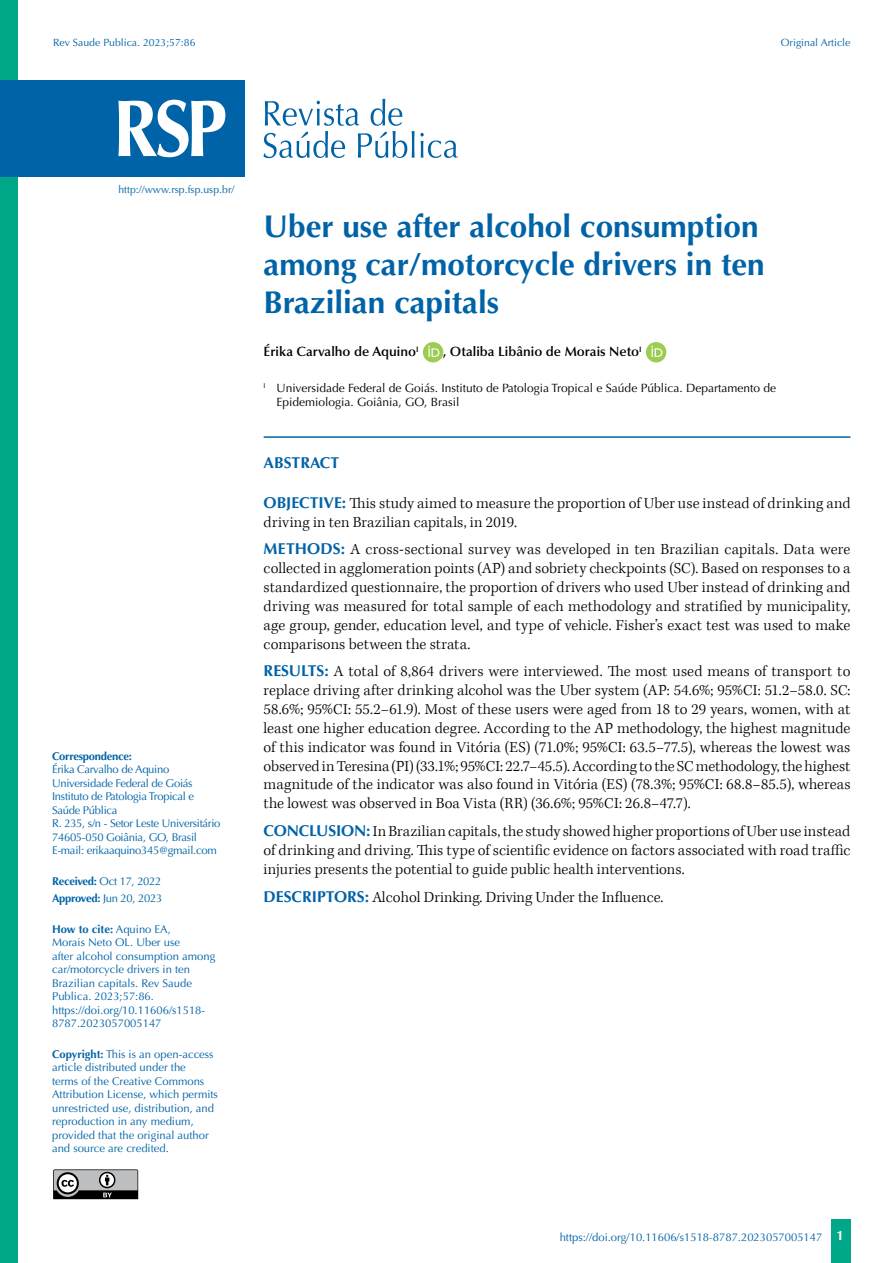
<style>
.page{position:relative;width:893px;height:1263px;background:#fff}
.page>*{position:absolute;margin:0;border:0;box-sizing:border-box;transform-origin:0 0}
.t1{font:700 31.5px/37.8px "Optima LT Std";color:#0063a7}
.t2{font:300 15.75px/18.9px "Kepler Std";letter-spacing:.005em;color:#000;text-align:justify}
.t3{font:700 15.75px "Optima LT Std";color:#0063a7}
.t4{font:600 13.5px "Optima LT Std";color:#000}
.t5{font:12px/14.4px "Optima LT Std";color:#000}
.t6{font:11.25px/13.5px "Optima LT Std";color:#0063a7}
.t7{font:11.25px/13.5px "Optima LT Std";letter-spacing:-.025em;color:#0063a7}
.t8{font:11.25px "Optima LT";color:#0063a7}
.t9{font:700 11.25px "Optima LT Std";letter-spacing:-.025em;color:#0063a7}
.t10{font:10.5px "Optima LT Std";color:#0063a7}
.s1{font-weight:700}
.s2{font-family:"Optima LT Std";font-weight:700;color:#0063a7}
.s3{font-family:"Optima LT Std";font-weight:700;font-size:13.5px;color:#fff}
</style>
<div class="page">
<div style="left:831px;top:1220px;width:20px;height:43px;background:#00a788"></div>
<svg style="left:53px;top:1169px;width:85px;height:30px;background:#7e7f80"></svg>
<div style="left:0;top:0;width:18px;height:1263px;background:#00a788"></div>
<hr style="left:264px;top:436px;width:586px;height:2px;background:#0063a7">
<div style="left:423px;top:342px;width:20px;height:20px;background:#9ccc51;border-radius:50%"></div>
<svg style="left:428px;top:346px;width:11px;height:11px"></svg>
<div style="left:646px;top:342px;width:20px;height:20px;background:#9ccc51;border-radius:50%"></div>
<svg style="left:651px;top:346px;width:11px;height:11px"></svg>
<svg style="left:263px;top:99px;width:195px;height:59px"></svg>
<div style="left:0;top:80px;width:244px;height:96px;background:#0063a7"></div>
<svg style="left:118px;top:100px;width:107px;height:57px"></svg>
<p class="t10" style="left:53px;top:36px;width:144px">Rev Saude Publica. 2023;57:86</p>
<p class="t10" style="left:781px;top:36px;width:71px">Original Article</p>
<p class="t10" style="left:118px;top:183px;width:117px">http://www.rsp.fsp.usp.br/</p>
<p class="t9" style="left:52px;top:749px;width:81px">Correspondence:</p>
<p class="t7" style="left:52px;top:763px;width:170px">Érika Carvalho de Aquino<br>Universidade Federal de Goiás<br>Instituto de Patologia Tropical e<br>Saúde Pública<br>R. 235, s/n - Setor Leste Universitário<br>74605-050 Goiânia, GO, Brasil<br>E-mail: erikaaquino345@gmail.com</p>
<p class="t7" style="left:52px;top:872px;width:112px;line-height:17.7px"><span class="s1">Received:</span> Oct 17, 2022<br><span class="s1">Approved:</span> Jun 20, 2023</p>
<p class="t6" style="left:52px;top:922px;width:165px"><span class="s1">How to cite:</span> Aquino EA,<br>Morais Neto OL. Uber use<br>after alcohol consumption among car/motorcycle drivers in ten<br>Brazilian capitals. Rev Saude<br>Publica. 2023;57:86. https://doi.org/10.11606/s1518-<br>8787.2023057005147</p>
<p class="t6" style="left:52px;top:1047px;width:167px"><span class="s1">Copyright:</span> This is an open-access article distributed under the<br>terms of the Creative Commons<br>Attribution License, which permits unrestricted use, distribution, and reproduction in any medium, provided that the original author and source are credited.</p>
<h1 class="t1" style="left:264px;top:208px;width:503px">Uber use after alcohol consumption among car/motorcycle drivers in ten<br>Brazilian capitals</h1>
<p class="t4" style="left:264px;top:344px;width:156px">Érika Carvalho de Aquino<sup>I</sup></p>
<p class="t4" style="left:443px;top:344px;width:200px">, Otaliba Libânio de Morais Neto<sup>I</sup></p>
<p class="t5" style="left:276px;top:381px;width:501px;text-indent:-13px"><sup>I</sup> Universidade Federal de Goiás. Instituto de Patologia Tropical e Saúde Pública. Departamento de<br>Epidemiologia. Goiânia, GO, Brasil</p>
<p class="t3" style="left:264px;top:453px;width:77px">ABSTRACT</p>
<p class="t2" style="left:264px;top:494px;width:588px"><span class="s2">OBJECTIVE:</span> This study aimed to measure the proportion of Uber use instead of drinking and driving in ten Brazilian capitals, in 2019.</p>
<p class="t2" style="left:264px;top:540px;width:588px"><span class="s2">METHODS:</span> A cross-sectional survey was developed in ten Brazilian capitals. Data were collected in agglomeration points (AP) and sobriety checkpoints (SC). Based on responses to a standardized questionnaire, the proportion of drivers who used Uber instead of drinking and driving was measured for total sample of each methodology and stratified by municipality, age group, gender, education level, and type of vehicle. Fisher’s exact test was used to make comparisons between the strata.</p>
<p class="t2" style="left:264px;top:662px;width:588px"><span class="s2">RESULTS:</span> A total of 8,864 drivers were interviewed. The most used means of transport to replace driving after drinking alcohol was the Uber system (AP: 54.6%; 95%CI: 51.2–58.0. SC:<br>58.6%; 95%CI: 55.2–61.9). Most of these users were aged from 18 to 29 years, women, with at least one higher education degree. According to the AP methodology, the highest magnitude of this indicator was found in Vitória (ES) (71.0%; 95%CI: 63.5–77.5), whereas the lowest was observed in Teresina (PI) (33.1%; 95%CI: 22.7–45.5). According to the SC methodology, the highest magnitude of the indicator was also found in Vitória (ES) (78.3%; 95%CI: 68.8–85.5), whereas the lowest was observed in Boa Vista (RR) (36.6%; 95%CI: 26.8–47.7).</p>
<p class="t2" style="left:264px;top:822px;width:588px"><span class="s2">CONCLUSION:</span> In Brazilian capitals, the study showed higher proportions of Uber use instead of drinking and driving. This type of scientific evidence on factors associated with road traffic injuries presents the potential to guide public health interventions.</p>
<p class="t2" style="left:264px;top:888px;width:401px"><span class="s2">DESCRIPTORS:</span> Alcohol Drinking. Driving Under the Influence.</p>
<p class="t8" style="left:560px;top:1230px;width:286px">https://doi.org/10.11606/s1518-8787.2023057005147 <span class="s3">1</span></p>
</div>
